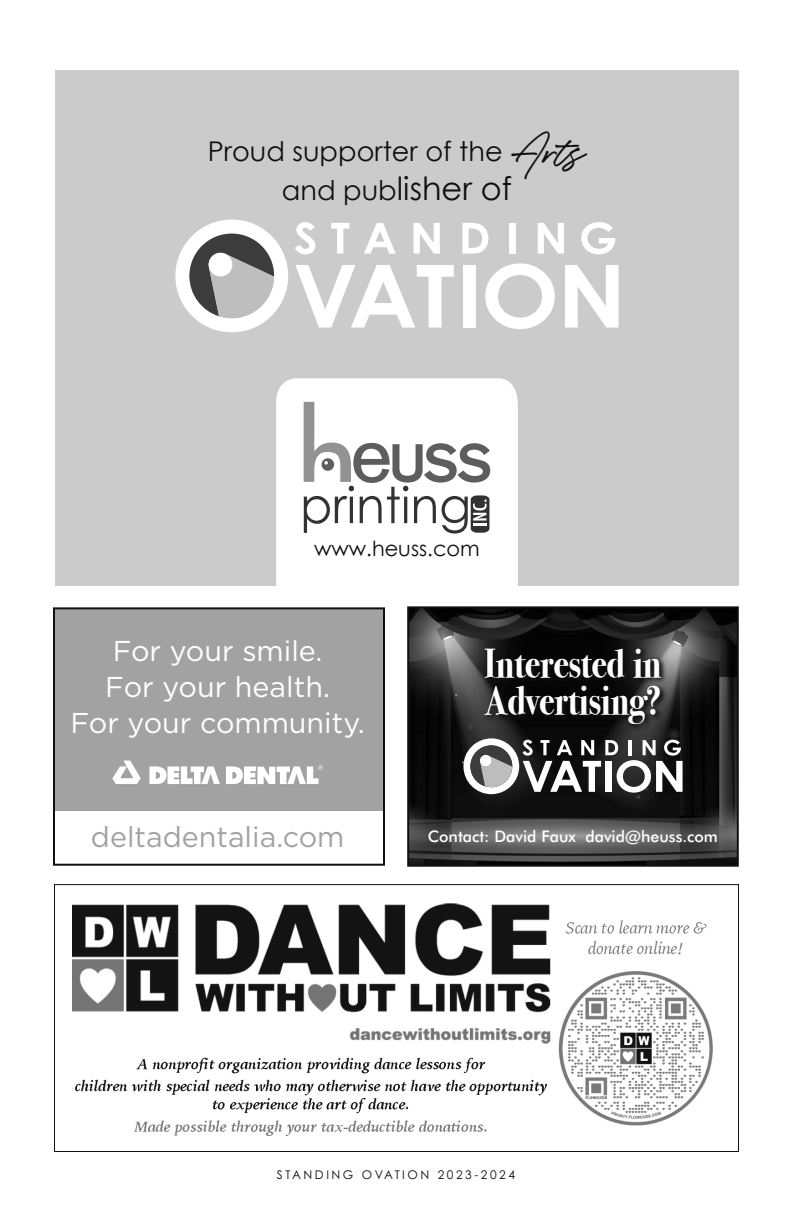
<style>
.page{position:relative;width:792px;height:1224px;background:#fff}
.page>*{position:absolute;margin:0;border:0;box-sizing:border-box;transform-origin:0 0}
.t1{font:700 40.2px/37.2px "Bodoni Svty Two ITCTT";color:#fff;scale:.85 1}
.t2{font:32px "Century Gothic";color:#101010}
.t3{font:28.6px/36px "Gotham";color:#fff;text-align:center}
.t4{font:28.6px "Gotham";color:#a2a2a2}
.t5{font:27.2px "Century Gothic";color:#101010}
.t6{font:20.8px "Century Gothic";color:#101010}
.t7{font:500 16px "Futura BT";color:#fff}
.t8{font:12px "Century Gothic Pro";letter-spacing:.21em;color:#101010}
.s1{font-family:"Caliway";font-size:23.6px}
.s2{font-size:27.2px}
</style>
<div class="page">
<img style="left:73px;top:903px;width:640px;height:233px">
<div style="left:54px;top:884px;width:685px;height:268px;border:1px solid #101010"></div>
<div style="left:54px;top:608px;width:330px;height:203px;background:#a2a2a2"></div>
<svg style="left:112px;top:761px;width:29px;height:23px"></svg>
<svg style="left:149px;top:766px;width:71px;height:18px"></svg>
<svg style="left:226px;top:765px;width:97px;height:19px"></svg>
<div style="left:53px;top:607px;width:332px;height:259px;border:2px solid #101010"></div>
<img style="left:410px;top:609px;width:326px;height:255px">
<svg style="left:482px;top:646px;width:186px;height:85px;background:#151515"></svg>
<svg style="left:463px;top:738px;width:220px;height:56px"></svg>
<div style="left:407px;top:606px;width:332px;height:261px;border:2px solid #101010"></div>
<div style="left:55px;top:71px;width:684px;height:515px;background:#cbcbcb"></div>
<div style="left:276px;top:378px;width:242px;height:208px;background:#fff"></div>
<svg style="left:304px;top:402px;width:186px;height:132px;background:#d4d4d4"></svg>
<svg style="left:295px;top:222px;width:20px;height:32px"></svg>
<svg style="left:331px;top:223px;width:18px;height:31px"></svg>
<svg style="left:364px;top:223px;width:32px;height:31px"></svg>
<svg style="left:414px;top:223px;width:26px;height:31px"></svg>
<svg style="left:462px;top:223px;width:26px;height:31px"></svg>
<div style="left:509px;top:223px;width:6px;height:31px;background:#fff"></div>
<svg style="left:538px;top:223px;width:26px;height:31px"></svg>
<svg style="left:581px;top:222px;width:34px;height:32px"></svg>
<svg style="left:175px;top:220px;width:113px;height:112px"></svg>
<svg style="left:295px;top:265px;width:159px;height:63px"></svg>
<div style="left:463px;top:265px;width:13px;height:63px;background:#fff"></div>
<svg style="left:485px;top:263px;width:70px;height:66px"></svg>
<svg style="left:565px;top:265px;width:54px;height:63px"></svg>
<p class="t5" style="left:208px;top:135px;width:380px">Proud supporter of the <span class="s1">Arts</span></p>
<p class="t2" style="left:282px;top:169px;width:232px"><span class="s2">and pub</span>lisher of</p>
<p class="t6" style="left:314px;top:536px;width:167px">www.heuss.com</p>
<p class="t3" style="left:70px;top:632px;width:296px">For your smile.<br>For your health.<br>For your community.</p>
<p class="t1" style="left:485px;top:641px;width:210px">Interested in<br>Advertising?</p>
<p class="t4" style="left:91px;top:818px;width:255px">deltadentalia.com</p>
<p class="t7" style="left:428px;top:827px;width:292px">Contact: David Faux david@heuss.com</p>
<p class="t8" style="left:277px;top:1167px;width:240px">STANDING OVATION 2023-2024</p>
</div>
